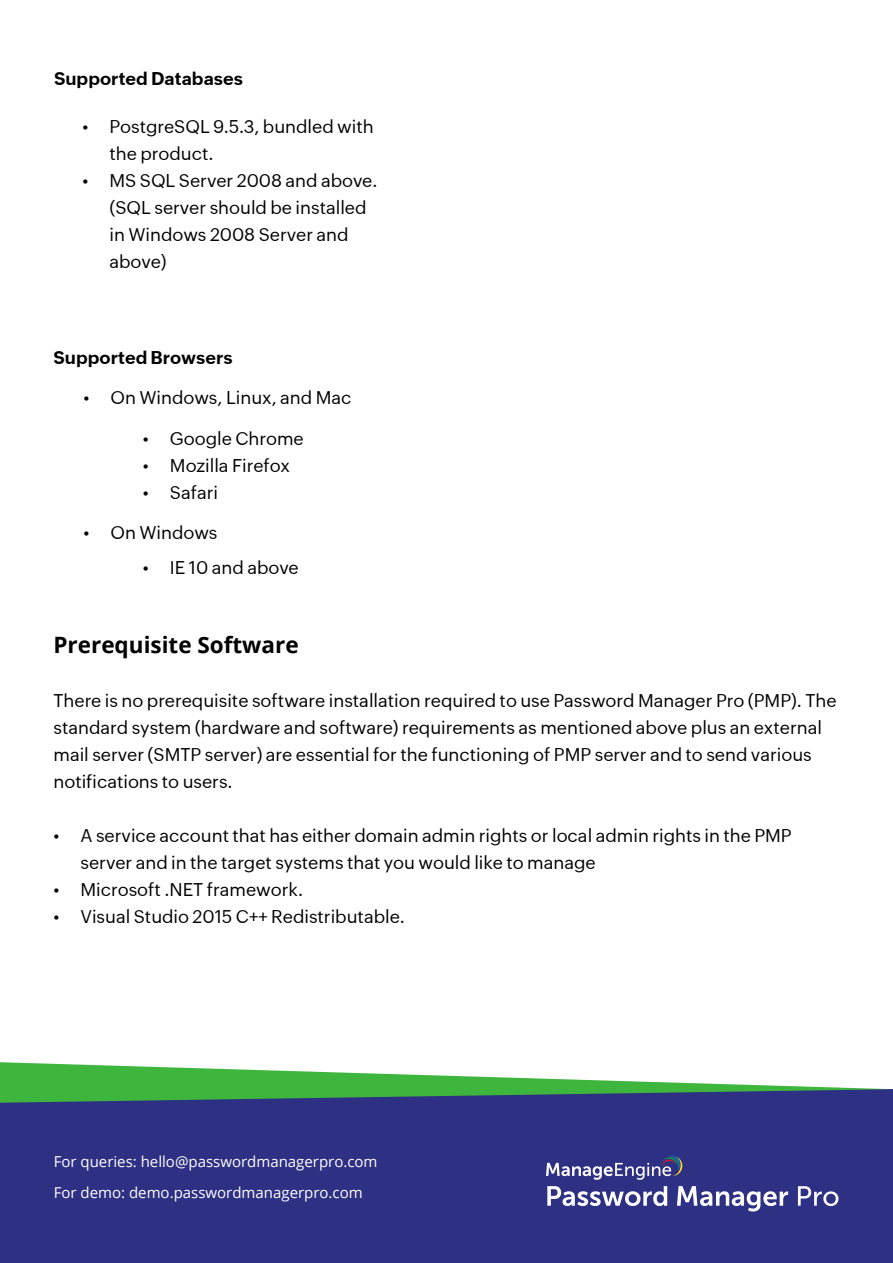
<style>
.page{position:relative;width:893px;height:1263px;background:#fff}
.page>*{position:absolute;margin:0;border:0;box-sizing:border-box;transform-origin:0 0}
.t1{font:700 22.5px "Open Sans";color:#000}
.t2{font:18px/27px "Zoho Puvi";color:#000}
.t3{font:700 18px "Zoho Puvi";color:#000}
.t4{font:15px "Open Sans";color:#fff}
</style>
<div class="page">
<div style="left:0;top:1089px;width:893px;height:174px;background:#2e3083"></div>
<svg style="left:547px;top:1186px;width:120px;height:20px"></svg>
<svg style="left:677px;top:1186px;width:111px;height:25px"></svg>
<svg style="left:798px;top:1186px;width:40px;height:20px"></svg>
<svg style="left:546px;top:1155px;width:137px;height:25px"></svg>
<svg style="left:0;top:1062px;width:891px;height:41px"></svg>
<p class="t3" style="left:54px;top:64px;width:190px">Supported Databases</p>
<p class="t2" style="left:110px;top:111px;width:266px;text-indent:-27px">• PostgreSQL 9.5.3, bundled with the product.</p>
<p class="t2" style="left:110px;top:165px;width:269px;text-indent:-27px">• MS SQL Server 2008 and above. (SQL server should be installed in Windows 2008 Server and above)</p>
<p class="t3" style="left:53px;top:343px;width:181px">Supported Browsers</p>
<p class="t2" style="left:83px;top:383px;width:270px">• On Windows, Linux, and Mac</p>
<p class="t2" style="left:143px;top:423px;width:162px">• Google Chrome</p>
<p class="t2" style="left:143px;top:450px;width:149px">• Mozilla Firefox</p>
<p class="t2" style="left:143px;top:477px;width:77px">• Safari</p>
<p class="t2" style="left:83px;top:518px;width:136px">• On Windows</p>
<p class="t2" style="left:143px;top:552px;width:157px">• IE 10 and above</p>
<p class="t1" style="left:53px;top:629px;width:247px">Prerequisite Software</p>
<p class="t2" style="left:53px;top:686px;width:785px">There is no prerequisite software installation required to use Password Manager Pro (PMP). The standard system (hardware and software) requirements as mentioned above plus an external mail server (SMTP server) are essential for the functioning of PMP server and to send various notifications to users.</p>
<p class="t2" style="left:80px;top:821px;width:713px;text-indent:-27px">• A service account that has either domain admin rights or local admin rights in the PMP server and in the target systems that you would like to manage</p>
<p class="t2" style="left:53px;top:875px;width:251px">• Microsoft .NET framework.</p>
<p class="t2" style="left:53px;top:902px;width:353px">• Visual Studio 2015 C++ Redistributable.</p>
<p class="t4" style="left:54px;top:1151px;width:325px">For queries: hello@passwordmanagerpro.com</p>
<p class="t4" style="left:54px;top:1182px;width:310px">For demo: demo.passwordmanagerpro.com</p>
</div>
